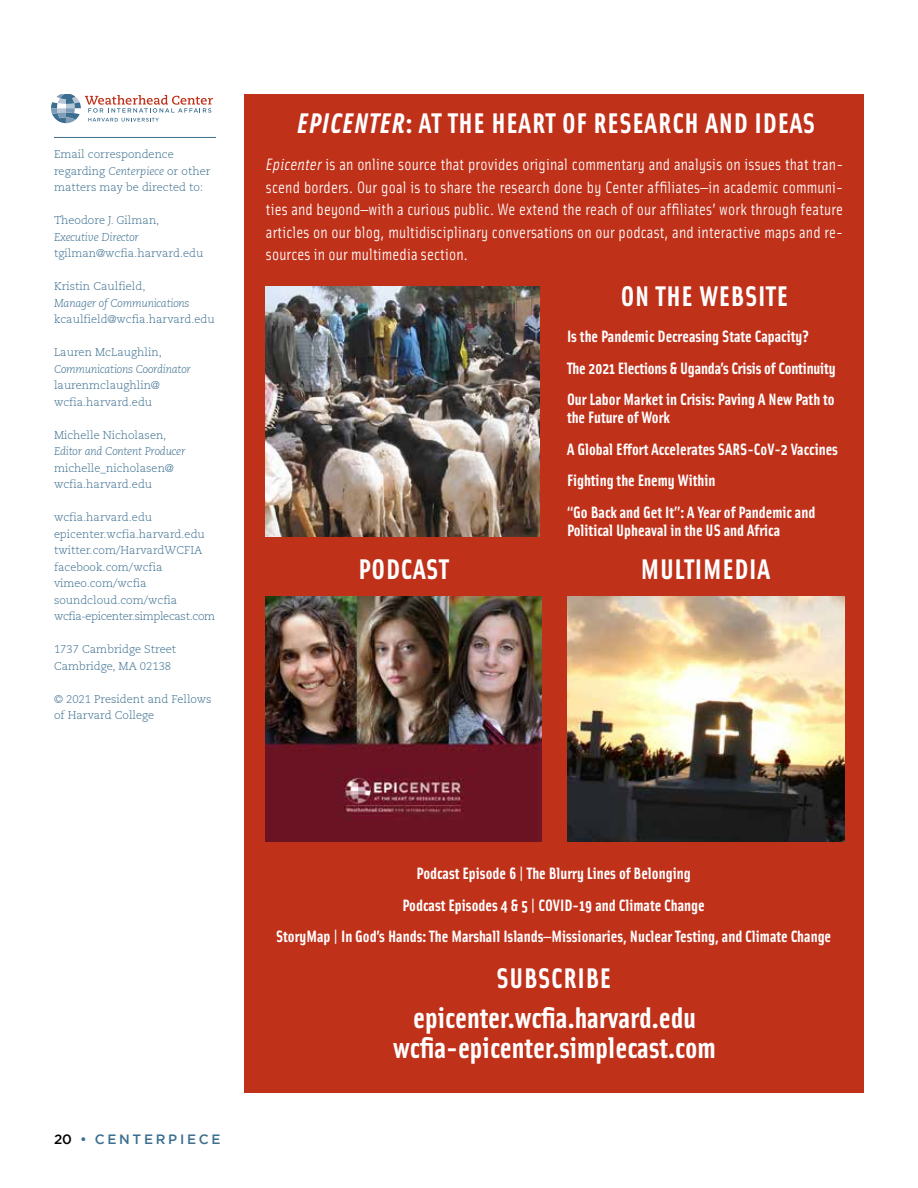
<style>
.page{position:relative;width:918px;height:1188px;background:#fff}
.page>*{position:absolute;margin:0;border:0;box-sizing:border-box;transform-origin:0 0}
.t1{font:700 30px/29.2px "Solex";color:#fff;text-align:center}
.t2{font:700 28.5px "Solex";letter-spacing:.025em;color:#fff}
.t3{font:700 16.5px/31.5px "Solex";color:#fff}
.t4{font:16.5px/22.5px "Solex";letter-spacing:.01em;color:#fff;text-align:justify}
.t5{font:500 13.5px "Gotham";letter-spacing:.2em;color:#3b6e8f}
.t6{font:300 11.25px/16.5px "Caecilia";color:#3b6e8f}
.t7{font:italic 300 11.25px "Caecilia";letter-spacing:-.02em;color:#3b6e8f}
.s1{font-style:italic}
.s2{color:#000}
</style>
<div class="page">
<div style="left:244px;top:94px;width:620px;height:1000px;background:#c0311a"></div>
<img style="left:266px;top:286px;width:274px;height:251px">
<img style="left:265px;top:597px;width:275px;height:245px">
<svg style="left:51px;top:94px;width:162px;height:29px"></svg>
<hr style="left:54px;top:137px;width:162px;height:1px;background:#3b6e8f">
<img style="left:567px;top:597px;width:277px;height:245px">
<p class="t6" style="left:54px;top:146px;width:158px">Email correspondence regarding <span class="s1">Centerpiece</span> or other matters may be directed to:</p>
<p class="t6" style="left:54px;top:212px;width:107px">Theodore J. Gilman,</p>
<p class="t7" style="left:54px;top:230px;width:86px">Executive Director</p>
<p class="t6" style="left:54px;top:245px;width:151px">tgilman@wcfia.harvard.edu</p>
<p class="t6" style="left:54px;top:278px;width:93px">Kristin Caulfield,</p>
<p class="t7" style="left:54px;top:296px;width:137px">Manager of Communications</p>
<p class="t6" style="left:54px;top:311px;width:162px">kcaulfield@wcfia.harvard.edu</p>
<p class="t6" style="left:54px;top:344px;width:109px">Lauren McLaughlin,</p>
<p class="t7" style="left:54px;top:362px;width:138px">Communications Coordinator</p>
<p class="t6" style="left:54px;top:377px;width:107px">laurenmclaughlin@ wcfia.harvard.edu</p>
<p class="t6" style="left:54px;top:427px;width:114px">Michelle Nicholasen,</p>
<p class="t7" style="left:54px;top:445px;width:133px">Editor and Content Producer</p>
<p class="t6" style="left:54px;top:460px;width:121px">michelle_nicholasen@ wcfia.harvard.edu</p>
<p class="t6" style="left:54px;top:509px;width:163px">wcfia.harvard.edu epicenter.wcfia.harvard.edu twitter.com/HarvardWCFIA facebook.com/wcfia vimeo.com/wcfia soundcloud.com/wcfia wcfia-epicenter.simplecast.com</p>
<p class="t6" style="left:54px;top:641px;width:124px">1737 Cambridge Street<br>Cambridge, MA 02138</p>
<p class="t6" style="left:54px;top:691px;width:159px">© 2021 President and Fellows of Harvard College</p>
<h2 class="t2" style="left:297px;top:105px;width:520px"><span class="s1">EPICENTER</span>: AT THE HEART OF RESEARCH AND IDEAS</h2>
<p class="t4" style="left:266px;top:153px;width:579px"><span class="s1">Epicenter</span> is an online source that provides original commentary and analysis on issues that tran&shy;scend borders. Our goal is to share the research done by Center affiliates—in academic communi&shy;ties and beyond—with a curious public. We extend the reach of our affiliates’ work through feature articles on our blog, multidisciplinary conversations on our podcast, and interactive maps and re&shy;sources in our multimedia section.</p>
<h2 class="t2" style="left:621px;top:277px;width:169px">ON THE WEBSITE</h2>
<h2 class="t2" style="left:359px;top:550px;width:92px">PODCAST</h2>
<h3 class="t3" style="left:567px;top:320px;width:270px">Is the Pandemic Decreasing State Capacity?<br>The 2021 Elections &amp; Uganda’s Crisis of Continuity<br>Our Labor Market in Crisis: Paving A New Path to</h3>
<h3 class="t3" style="left:567px;top:401px;width:272px">the Future of Work<br>A Global Effort Accelerates SARS-CoV-2 Vaccines Fighting the Enemy Within<br>“Go Back and Get It”: A Year of Pandemic and</h3>
<h3 class="t3" style="left:567px;top:513px;width:215px">Political Upheaval in the US and Africa</h3>
<h2 class="t2" style="left:641px;top:550px;width:131px">MULTIMEDIA</h2>
<p class="t5" style="left:54px;top:1131px;width:168px"><span class="s2">20</span> • CENTERPIECE</p>
<h3 class="t3" style="left:276px;top:857px;width:557px;text-align:center">Podcast Episode 6 | The Blurry Lines of Belonging<br>Podcast Episodes 4 &amp; 5 | COVID-19 and Climate Change<br>StoryMap | In God’s Hands: The Marshall Islands—Missionaries, Nuclear Testing, and Climate Change</h3>
<h2 class="t2" style="left:497px;top:959px;width:116px">SUBSCRIBE</h2>
<h1 class="t1" style="left:393px;top:1002px;width:324px">epicenter.wcfia.harvard.edu wcfia-epicenter.simplecast.com</h1>
</div>
